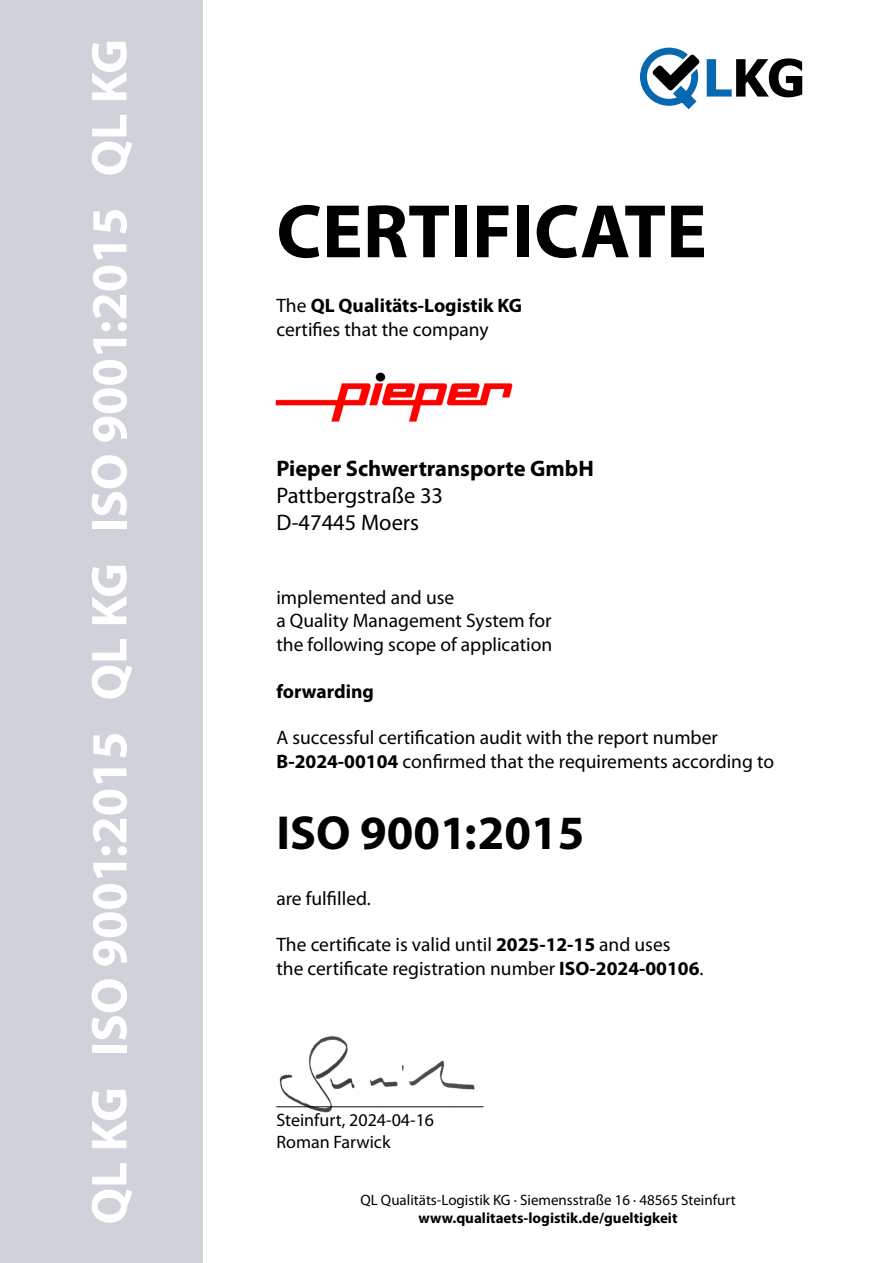
<style>
.page{position:relative;width:893px;height:1263px;background:#fff}
.page>*{position:absolute;margin:0;border:0;box-sizing:border-box;transform-origin:0 0}
.t1{font:700 76.5px "Myriad Pro";color:#000}
.t2{font:700 51px "Myriad Pro";color:#fff}
.t3{font:700 48px "Myriad Pro";color:#000}
.t4{font:22.5px/27px "Myriad Pro";color:#000}
.t5{font:700 22.5px "Myriad Pro";color:#000}
.t6{font:19.5px/23.4px "Myriad Pro";color:#000}
.t7{font:700 19.5px "Myriad Pro";color:#000}
.t8{font:18px/21.6px "Myriad Pro";color:#000}
.t9{font:15px "Myriad Pro";color:#000}
.t10{font:700 15px "Myriad Pro";color:#000}
.s1{font-weight:700}
</style>
<div class="page">
<div style="left:0;top:0;width:203px;height:1263px;background:#cfd2d9"></div>
<img style="left:279px;top:1036px;width:196px;height:77px">
<img style="left:275px;top:372px;width:238px;height:50px">
<svg style="left:707px;top:58px;width:95px;height:39px"></svg>
<svg style="left:640px;top:48px;width:59px;height:61px"></svg>
<h2 class="t2" style="left:76px;top:1224px;width:1187px;rotate:-90deg">QL KG ISO 9001:2015 QL KG ISO 9001:2015 QL KG</h2>
<h1 class="t1" style="left:276px;top:182px;width:432px">CERTIFICATE</h1>
<p class="t6" style="left:276px;top:294px;width:247px">The <span class="s1">QL Qualitäts-Logistik KG </span>certifies that the company</p>
<p class="t5" style="left:276px;top:454px;width:319px">Pieper Schwertransporte GmbH</p>
<p class="t4" style="left:276px;top:482px;width:168px">Pattbergstraße 33<br>D-47445 Moers</p>
<p class="t6" style="left:276px;top:585px;width:277px">implemented and use<br>a Quality Management System for the following scope of application</p>
<p class="t7" style="left:276px;top:678px;width:99px">forwarding</p>
<p class="t6" style="left:276px;top:726px;width:499px">A successful certification audit with the report number<br><span class="s1">B-2024-00104</span> confirmed that the requirements according to</p>
<h3 class="t3" style="left:276px;top:801px;width:310px">ISO 9001:2015</h3>
<p class="t6" style="left:276px;top:886px;width:96px">are fulfilled.</p>
<p class="t6" style="left:276px;top:933px;width:429px">The certificate is valid until <span class="s1">2025-12-15</span> and uses<br>the certificate registration number <span class="s1">ISO-2024-00106</span>.</p>
<p class="t8" style="left:276px;top:1087px;width:209px">_______________________<br>Steinfurt, 2024-04-16<br>Roman Farwick</p>
<p class="t9" style="left:360px;top:1191px;width:377px">QL Qualitäts-Logistik KG ∙ Siemensstraße 16 ∙ 48565 Steinfurt</p>
<p class="t10" style="left:418px;top:1208px;width:261px">www.qualitaets-logistik.de/gueltigkeit</p>
</div>
